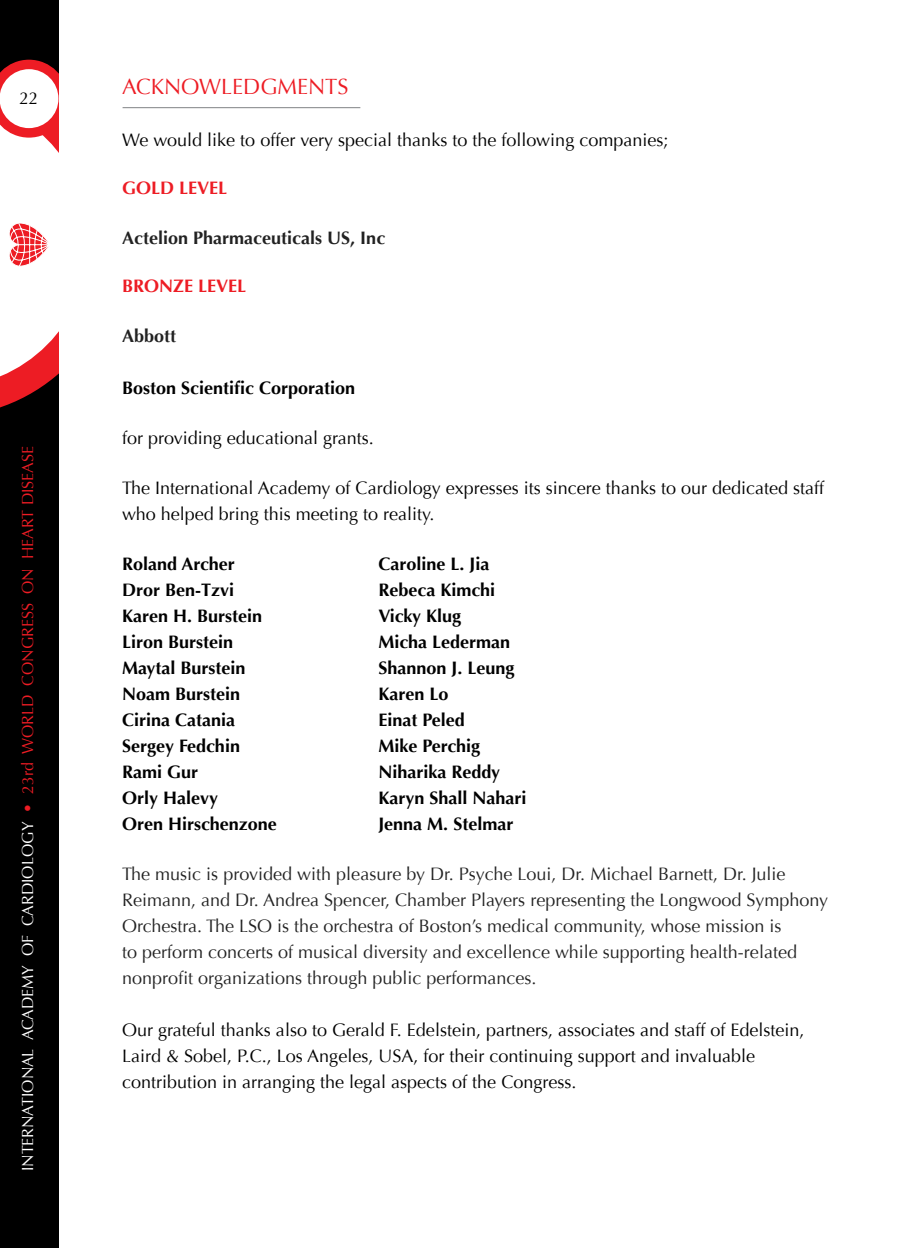
<style>
.page{position:relative;width:908px;height:1248px;background:#fff}
.page>*{position:absolute;margin:0;border:0;box-sizing:border-box;transform-origin:0 0}
.t1{font:22px "Optima";color:#ed1c24}
.t2{font:18px/26px "Optima";color:#000}
.t3{font:18px/26px "Optima";color:#222}
.t4{font:700 18px/26px "Optima";color:#000}
.t5{font:700 18px "Optima";color:#222}
.t6{font:700 18px "Optima";color:#ed1c24}
.t7{font:17.2px "Optima";color:#000}
.t8{font:16px "Optima";color:#fff}
.s1{color:#ed1c24}
</style>
<div class="page">
<div style="left:0;top:0;width:58px;height:1247px;background:#000"></div>
<svg style="left:0;top:60px;width:58px;height:348px;background:#edc0c2"></svg>
<hr style="left:122px;top:107px;width:238px;height:1px;background:#808285">
<p class="t7" style="left:19px;top:88px;width:21px">22</p>
<p class="t8" style="left:18px;top:1171px;width:727px;rotate:-90deg">INTERNATIONAL ACADEMY OF CARDIOLOGY <span class="s1">• 23rd WORLD CONGRESS ON HEART DISEASE</span></p>
<p class="t1" style="left:122px;top:74px;width:228px">ACKNOWLEDGMENTS</p>
<p class="t2" style="left:122px;top:127px;width:547px">We would like to offer very special thanks to the following companies;</p>
<p class="t6" style="left:122px;top:177px;width:107px">GOLD LEVEL</p>
<p class="t5" style="left:122px;top:227px;width:265px">Actelion Pharmaceuticals US, Inc</p>
<p class="t6" style="left:122px;top:275px;width:126px">BRONZE LEVEL</p>
<p class="t5" style="left:122px;top:325px;width:56px">Abbott</p>
<p class="t4" style="left:122px;top:375px;width:234px">Boston Scientific Corporation</p>
<p class="t2" style="left:122px;top:425px;width:253px">for providing educational grants.</p>
<p class="t2" style="left:122px;top:475px;width:703px">The International Academy of Cardiology expresses its sincere thanks to our dedicated staff who helped bring this meeting to reality.</p>
<p class="t4" style="left:122px;top:551px;width:156px">Roland Archer<br>Dror Ben-Tzvi<br>Karen H. Burstein<br>Liron Burstein<br>Maytal Burstein<br>Noam Burstein<br>Cirina Catania<br>Sergey Fedchin<br>Rami Gur<br>Orly Halevy<br>Oren Hirschenzone</p>
<p class="t3" style="left:122px;top:861px;width:707px">The music is provided with pleasure by Dr. Psyche Loui, Dr. Michael Barnett, Dr. Julie Reimann, and Dr. Andrea Spencer, Chamber Players representing the Longwood Symphony Orchestra. The LSO is the orchestra of Boston’s medical community, whose mission is<br>to perform concerts of musical diversity and excellence while supporting health-related nonprofit organizations through public performances.</p>
<p class="t2" style="left:122px;top:1017px;width:683px">Our grateful thanks also to Gerald F. Edelstein, partners, associates and staff of Edelstein,<br>Laird &amp; Sobel, P.C., Los Angeles, USA, for their continuing support and invaluable contribution in arranging the legal aspects of the Congress.</p>
<p class="t4" style="left:378px;top:550px;width:150px">Caroline L. Jia<br>Rebeca Kimchi<br>Vicky Klug<br>Micha Lederman<br>Shannon J. Leung<br>Karen Lo<br>Einat Peled<br>Mike Perchig<br>Niharika Reddy<br>Karyn Shall Nahari<br>Jenna M. Stelmar</p>
</div>
